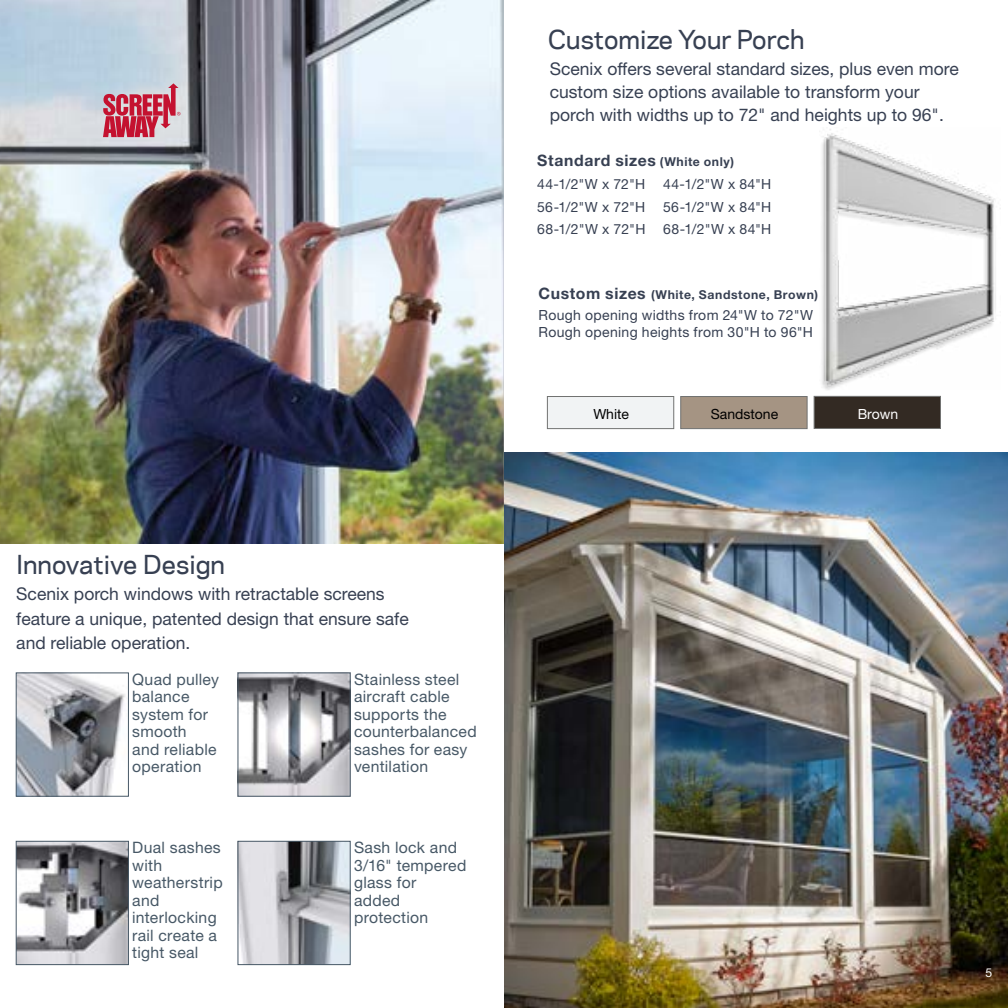
<style>
.page{position:relative;width:1008px;height:1008px;background:#fff}
.page>*{position:absolute;margin:0;border:0;box-sizing:border-box;transform-origin:0 0}
.t1{font:500 24.5px "Polaris";color:#374052}
.t2{font:17.5px/24.5px "Helvetica Neue";color:#374052}
.t3{font:15.75px/17.5px "Helvetica Neue";letter-spacing:.02em;color:#475866}
.t4{font:700 15.75px "Helvetica Neue";letter-spacing:.04em;color:#374052}
.t5{font:14px/17.5px "Helvetica Neue";letter-spacing:.02em;color:#374052}
.t6{font:14px "Helvetica Neue";color:#000}
.t7{font:14px "Helvetica Neue";color:#fff}
.t8{font:700 12.25px "Helvetica Neue";letter-spacing:.05em;color:#374052}
.t9{font:12.25px "Helvetica Neue";color:#fff}
.s1{font-size:12.25px}
.s2{font-size:15.75px}
</style>
<div class="page">
<img style="left:504px;top:452px;width:504px;height:556px">
<img style="left:240px;top:674px;width:109px;height:121px">
<div style="left:238px;top:672px;width:113px;height:125px;border:1px solid #475866"></div>
<img style="left:240px;top:843px;width:109px;height:120px">
<div style="left:238px;top:841px;width:113px;height:124px;border:1px solid #475866"></div>
<img style="left:18px;top:674px;width:107px;height:121px">
<div style="left:16px;top:672px;width:113px;height:125px;border:1px solid #475866"></div>
<img style="left:18px;top:843px;width:109px;height:120px">
<div style="left:16px;top:841px;width:113px;height:124px;border:1px solid #475866"></div>
<img style="left:821px;top:129px;width:180px;height:260px">
<img style="left:0;top:0;width:504px;height:543px">
<svg style="left:103px;top:83px;width:78px;height:54px;background:#cb7587"></svg>
<div style="left:547px;top:396px;width:127px;height:33px;background:#f1f3f4;border:1px solid #717271"></div>
<div style="left:681px;top:396px;width:126px;height:33px;background:#a59483;border:1px solid #717271"></div>
<div style="left:814px;top:396px;width:127px;height:33px;background:#332a23;border:1px solid #717271"></div>
<h1 class="t1" style="left:16px;top:547px;width:211px">Innovative Design</h1>
<p class="t2" style="left:16px;top:582px;width:394px">Scenix porch windows with retractable screens feature a unique, patented design that ensure safe and reliable operation.</p>
<p class="t3" style="left:132px;top:670px;width:88px">Quad pulley balance system for smooth<br>and reliable operation</p>
<p class="t3" style="left:132px;top:839px;width:92px">Dual sashes with weatherstrip and interlocking rail create a tight seal</p>
<p class="t3" style="left:354px;top:670px;width:124px">Stainless steel aircraft cable supports the counterbalanced sashes for easy ventilation</p>
<p class="t3" style="left:354px;top:839px;width:114px">Sash lock and<br>3/16" tempered glass for<br>added protection</p>
<h1 class="t1" style="left:548px;top:22px;width:258px">Customize Your Porch</h1>
<p class="t2" style="left:550px;top:57px;width:410px;line-height:22.8px">Scenix offers several standard sizes, plus even more custom size options available to transform your porch with widths up to 72" and heights up to 96".</p>
<p class="t4" style="left:537px;top:151px;width:198px">Standard sizes <span class="s1">(White only)</span></p>
<p class="t5" style="left:537px;top:175px;width:110px">44-1/2"W x 72"H</p>
<p class="t5" style="left:663px;top:175px;width:110px">44-1/2"W x 84"H</p>
<p class="t5" style="left:537px;top:198px;width:110px">56-1/2"W x 72"H</p>
<p class="t5" style="left:663px;top:198px;width:110px">56-1/2"W x 84"H</p>
<p class="t5" style="left:537px;top:221px;width:110px">68-1/2"W x 72"H</p>
<p class="t5" style="left:663px;top:221px;width:110px">68-1/2"W x 84"H</p>
<p class="t8" style="left:539px;top:287px;width:281px"><span class="s2">Custom sizes</span> (White, Sandstone, Brown)</p>
<p class="t5" style="left:539px;top:306px;width:276px">Rough opening widths from 24"W to 72"W<br>Rough opening heights from 30"H to 96"H</p>
<p class="t6" style="left:593px;top:405px;width:37px">White</p>
<p class="t6" style="left:711px;top:405px;width:69px">Sandstone</p>
<p class="t7" style="left:858px;top:405px;width:42px">Brown</p>
<p class="t9" style="left:985px;top:965px;width:8px">5</p>
</div>
